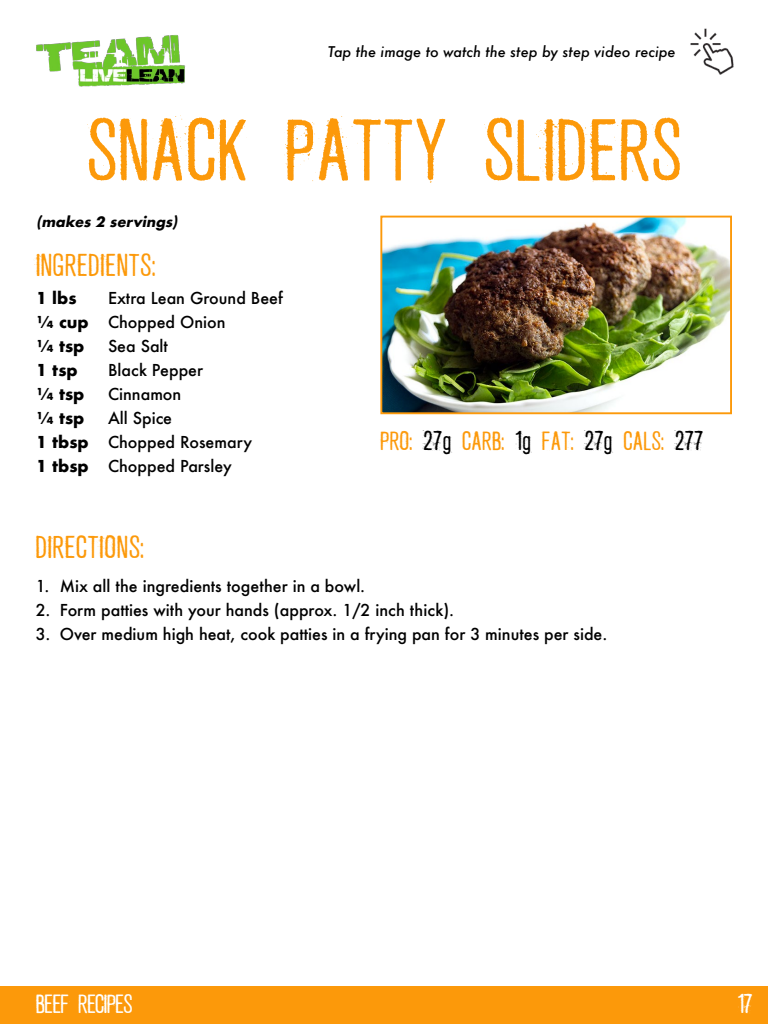
<style>
.page{position:relative;width:768px;height:1024px;background:#fff}
.page>*{position:absolute;margin:0;border:0;box-sizing:border-box;transform-origin:0 0}
.t1{font:83px "Fresco Stamp";letter-spacing:.04em;color:#fc990a}
.t2{font:30px "Fresco Stamp";letter-spacing:.05em;color:#fc990a}
.t3{font:25px "Fresco Stamp";letter-spacing:.04em;color:#fc990a}
.t4{font:25px "Fresco Stamp";color:#fff}
.t5{font:500 16px/24px "Futura";color:#000}
.t6{font:700 16px/24px "Futura";color:#000}
.t7{font:italic 500 14.4px "Futura";color:#000}
.t8{font:italic 700 14px "Futura";color:#000}
.s1{color:#000}
</style>
<div class="page">
<img style="left:690px;top:29px;width:44px;height:46px">
<img style="left:36px;top:35px;width:150px;height:52px">
<div style="left:0;top:986px;width:768px;height:38px;background:#fc990a"></div>
<img style="left:383px;top:219px;width:346px;height:192px">
<div style="left:380px;top:216px;width:352px;height:198px;border:2px solid #fc990a"></div>
<p class="t7" style="left:328px;top:42px;width:349px">Tap the image to watch the step by step video recipe</p>
<h1 class="t1" style="left:88px;top:103px;width:594px">SNACK PATTY SLIDERS</h1>
<p class="t8" style="left:36px;top:212px;width:147px">(makes 2 servings)</p>
<h2 class="t2" style="left:36px;top:249px;width:121px">INGREDIENTS:</h2>
<p class="t6" style="left:36px;top:286px;width:54px">1 lbs ¼ cup ¼ tsp<br>1 tsp ¼ tsp ¼ tsp<br>1 tbsp<br>1 tbsp</p>
<p class="t5" style="left:108px;top:286px;width:176px">Extra Lean Ground Beef<br>Chopped Onion<br>Sea Salt<br>Black Pepper<br>Cinnamon<br>All Spice<br>Chopped Rosemary<br>Chopped Parsley</p>
<h2 class="t2" style="left:36px;top:530px;width:109px">DIRECTIONS:</h2>
<h3 class="t3" style="left:380px;top:426px;width:324px">PRO: <span class="s1">27g</span> CARB: <span class="s1">1g</span> FAT: <span class="s1">27g</span> CALS: <span class="s1">277</span></h3>
<p class="t5" style="left:36px;top:573px;width:331px">1. Mix all the ingredients together in a bowl.</p>
<p class="t5" style="left:36px;top:597px;width:420px">2. Form patties with your hands (approx. 1/2 inch thick).</p>
<p class="t5" style="left:36px;top:621px;width:573px">3. Over medium high heat, cook patties in a frying pan for 3 minutes per side.</p>
<h3 class="t4" style="left:36px;top:990px;width:98px">BEEF RECIPES</h3>
<h3 class="t4" style="left:738px;top:990px;width:16px">17</h3>
</div>
